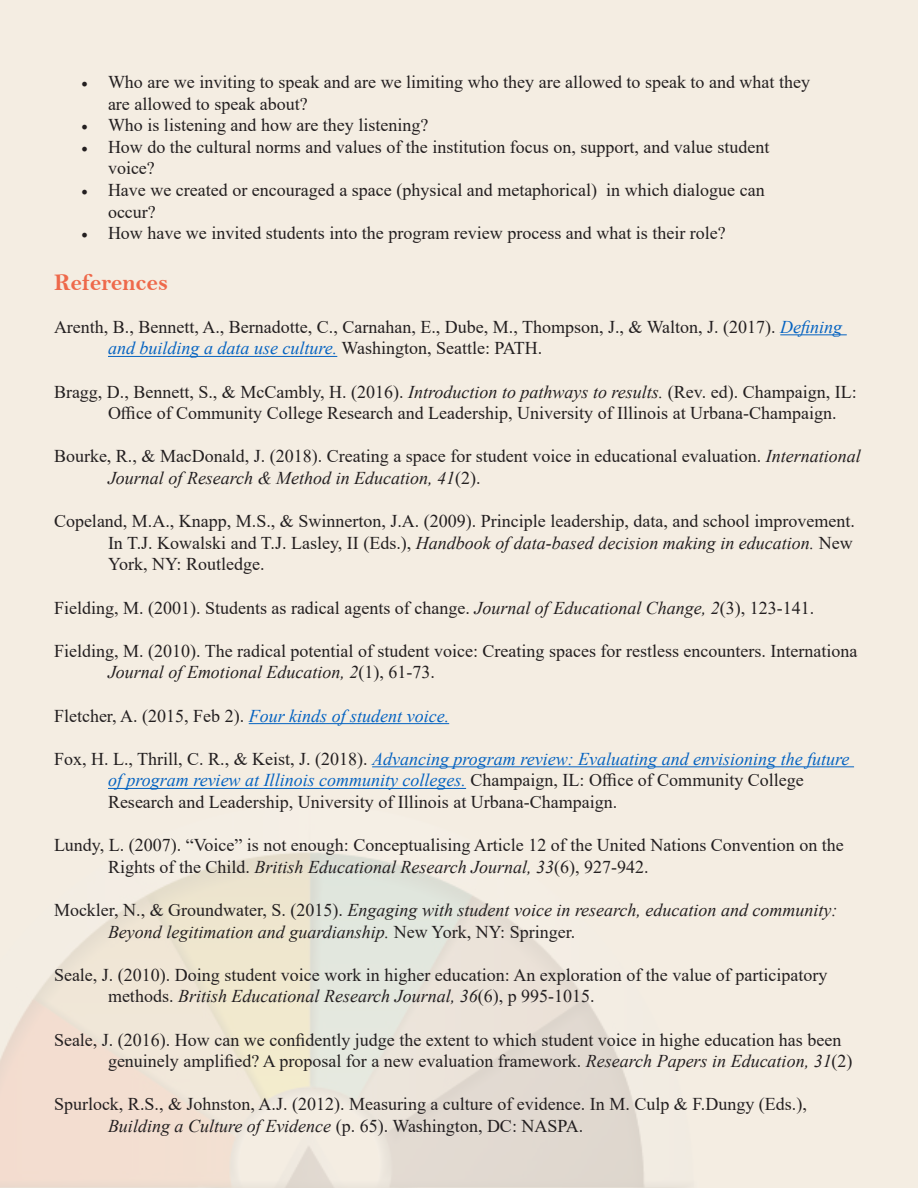
<style>
.page{position:relative;width:918px;height:1188px;background:#f4ede2}
.page>*{position:absolute;margin:0;border:0;box-sizing:border-box;transform-origin:0 0}
.t1{font:24px "Bell MT Bold";color:#ee694b}
.t2{font:18px/21.6px "Times New Roman";color:#231f20}
.t3{font:italic 18px/21.6px "Times New Roman";color:#231f20}
.t4{font:italic 18px "Times New Roman";color:#0563c1}
.s1{font-family:"Minion Pro"}
.s2{font-style:italic;color:#0563c1}
.s3{font-style:italic}
.s4{font-style:normal;color:#231f20}
.s5{font-style:normal}
</style>
<div class="page">
<img style="left:0;top:803px;width:706px;height:385px">
<hr style="left:780px;top:334px;width:67px;height:1px;background:#0563c1">
<hr style="left:108px;top:356px;width:229px;height:1px;background:#0563c1">
<hr style="left:249px;top:723px;width:200px;height:1px;background:#0563c1">
<hr style="left:372px;top:766px;width:482px;height:1px;background:#0563c1">
<hr style="left:108px;top:788px;width:358px;height:1px;background:#0563c1">
<p class="t2" style="left:108px;top:71px;width:704px;text-indent:-27px"><span class="s1">•</span> Who are we inviting to speak and are we limiting who they are allowed to speak to and what they are allowed to speak about?</p>
<p class="t2" style="left:81px;top:114px;width:349px"><span class="s1">•</span> Who is listening and how are they listening?</p>
<p class="t2" style="left:108px;top:135px;width:663px;text-indent:-27px"><span class="s1">•</span> How do the cultural norms and values of the institution focus on, support, and value student voice?</p>
<p class="t2" style="left:108px;top:179px;width:658px;text-indent:-27px"><span class="s1">•</span> Have we created or encouraged a space (physical and metaphorical) in which dialogue can occur?</p>
<p class="t2" style="left:81px;top:222px;width:646px"><span class="s1">•</span> How have we invited students into the program review process and what is their role?</p>
<h1 class="t1" style="left:54px;top:268px;width:116px">References</h1>
<p class="t2" style="left:108px;top:315px;width:736px;text-indent:-54px">Arenth, B., Bennett, A., Bernadotte, C., Carnahan, E., Dube, M., Thompson, J., &amp; Walton, J. (2017). <span class="s2">Defining and building a data use culture.</span> Washington, Seattle: PATH.</p>
<p class="t2" style="left:108px;top:380px;width:750px;text-indent:-54px">Bragg, D., Bennett, S., &amp; McCambly, H. (2016). <span class="s3">Introduction to pathways to results.</span> (Rev. ed). Champaign, IL:<br>Office of Community College Research and Leadership, University of Illinois at Urbana-Champaign.</p>
<p class="t2" style="left:108px;top:445px;width:754px;text-indent:-54px">Bourke, R., &amp; MacDonald, J. (2018). Creating a space for student voice in educational evaluation. <span class="s3">International<br>Journal of Research &amp; Method in Education, 41</span>(2).</p>
<p class="t2" style="left:108px;top:510px;width:748px;text-align:justify;text-indent:-54px">Copeland, M.A., Knapp, M.S., &amp; Swinnerton, J.A. (2009). Principle leadership, data, and school improvement.<br>In T.J. Kowalski and T.J. Lasley, II (Eds.), <span class="s3">Handbook of data-based decision making in education.</span> New York, NY: Routledge.</p>
<p class="t2" style="left:54px;top:596px;width:762px">Fielding, M. (2001). Students as radical agents of change. <span class="s3">Journal of Educational Change, 2</span>(3), 123-141.</p>
<p class="t2" style="left:108px;top:639px;width:751px;text-indent:-54px">Fielding, M. (2010). The radical potential of student voice: Creating spaces for restless encounters. Internationa<br><span class="s3">Journal of Emotional Education, 2</span>(1), 61-73.</p>
<p class="t4" style="left:54px;top:703px;width:397px"><span class="s4">Fletcher, A. (2015, Feb 2).</span> Four kinds of student voice.</p>
<p class="t2" style="left:108px;top:747px;width:743px;text-indent:-54px">Fox, H. L., Thrill, C. R., &amp; Keist, J. (2018). <span class="s2">Advancing program review: Evaluating and envisioning the future of program review at Illinois community colleges.</span> Champaign, IL: Office of Community College<br>Research and Leadership, University of Illinois at Urbana-Champaign.</p>
<p class="t2" style="left:108px;top:834px;width:737px;text-indent:-54px">Lundy, L. (2007). “Voice” is not enough: Conceptualising Article 12 of the United Nations Convention on the<br>Rights of the Child. <span class="s3">British Educational Research Journal, 33</span>(6), 927-942.</p>
<p class="t3" style="left:108px;top:899px;width:731px;text-indent:-54px"><span class="s5">Mockler, N., &amp; Groundwater, S. (2015).</span> Engaging with student voice in research, education and community:<br>Beyond legitimation and guardianship. <span class="s5">New York, NY: Springer.</span></p>
<p class="t2" style="left:108px;top:963px;width:721px;text-indent:-54px">Seale, J. (2010). Doing student voice work in higher education: An exploration of the value of participatory methods. <span class="s3">British Educational Research Journal, 36</span>(6), p 995-1015.</p>
<p class="t2" style="left:108px;top:1028px;width:746px;text-indent:-54px">Seale, J. (2016). How can we confidently judge the extent to which student voice in highe education has been genuinely amplified? A proposal for a new evaluation framework. <span class="s3">Research Papers in Education, 31</span>(2)</p>
<p class="t2" style="left:108px;top:1093px;width:700px;text-indent:-54px">Spurlock, R.S., &amp; Johnston, A.J. (2012). Measuring a culture of evidence. In M. Culp &amp; F.Dungy (Eds.),<br><span class="s3">Building a Culture of Evidence</span> (p. 65). Washington, DC: NASPA.</p>
</div>
